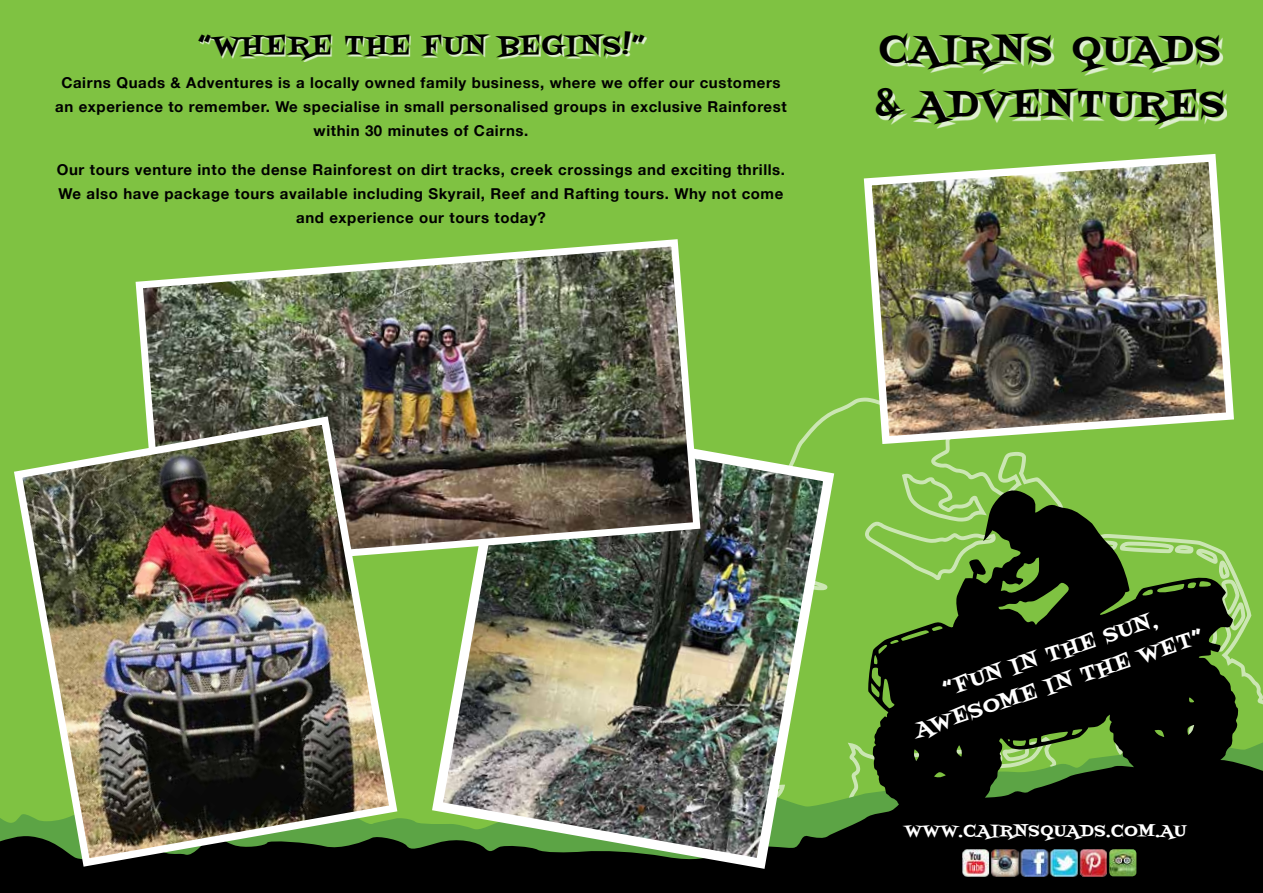
<style>
.page{position:relative;width:1263px;height:893px;background:#7fc242}
.page>*{position:absolute;margin:0;border:0;box-sizing:border-box;transform-origin:0 0}
.t1{font:37.5px/55.2px "Fontdiner Swanky";letter-spacing:.05em;color:#000}
.t2{font:27px "Fontdiner Swanky";letter-spacing:.06em;color:#000}
.t3{font:21px/29.8px "Fontdiner Swanky";color:#fff;text-align:center}
.t4{font:16.5px "Fontdiner Swanky";letter-spacing:.05em;color:#fff}
.t5{font:700 15px/24px "Helvetica Neue";letter-spacing:.04em;color:#000;text-align:center}
</style>
<div class="page">
<svg style="left:0;top:485px;width:1263px;height:408px;fill:#000"></svg>
<div style="left:879px;top:36px;width:348px;height:93px;background:#fff;opacity:.75"></div>
<img style="left:426px;top:409px;width:414px;height:465px">
<img style="left:135px;top:239px;width:569px;height:336px">
<img style="left:10px;top:412px;width:392px;height:459px">
<img style="left:860px;top:154px;width:374px;height:294px">
<img style="left:962px;top:849px;width:145px;height:28px">
<img style="left:1109px;top:849px;width:27px;height:27px">
<div style="left:200px;top:32px;width:447px;height:30px;background:#fff;opacity:.75"></div>
<h2 class="t2" style="left:198px;top:26px;width:449px">“WHERE THE FUN BEGINS!”</h2>
<p class="t5" style="left:55px;top:71px;width:733px">Cairns Quads &amp; Adventures is a locally owned family business, where we offer our customers an experience to remember. We specialise in small personalised groups in exclusive Rainforest within 30 minutes of Cairns.</p>
<p class="t5" style="left:57px;top:158px;width:730px">Our tours venture into the dense Rainforest on dirt tracks, creek crossings and exciting thrills.<br>We also have package tours available including Skyrail, Reef and Rafting tours. Why not come and experience our tours today?</p>
<h1 class="t1" style="left:875px;top:24px;width:351px">CAIRNS QUADS &amp; ADVENTURES</h1>
<h3 class="t3" style="left:902px;top:688px;width:304px;rotate:-18deg">“FUN IN THE SUN,<br>AWESOME IN THE WET”</h3>
<p class="t4" style="left:905px;top:819px;width:282px">WWW.CAIRNSQUADS.COM.AU</p>
</div>
